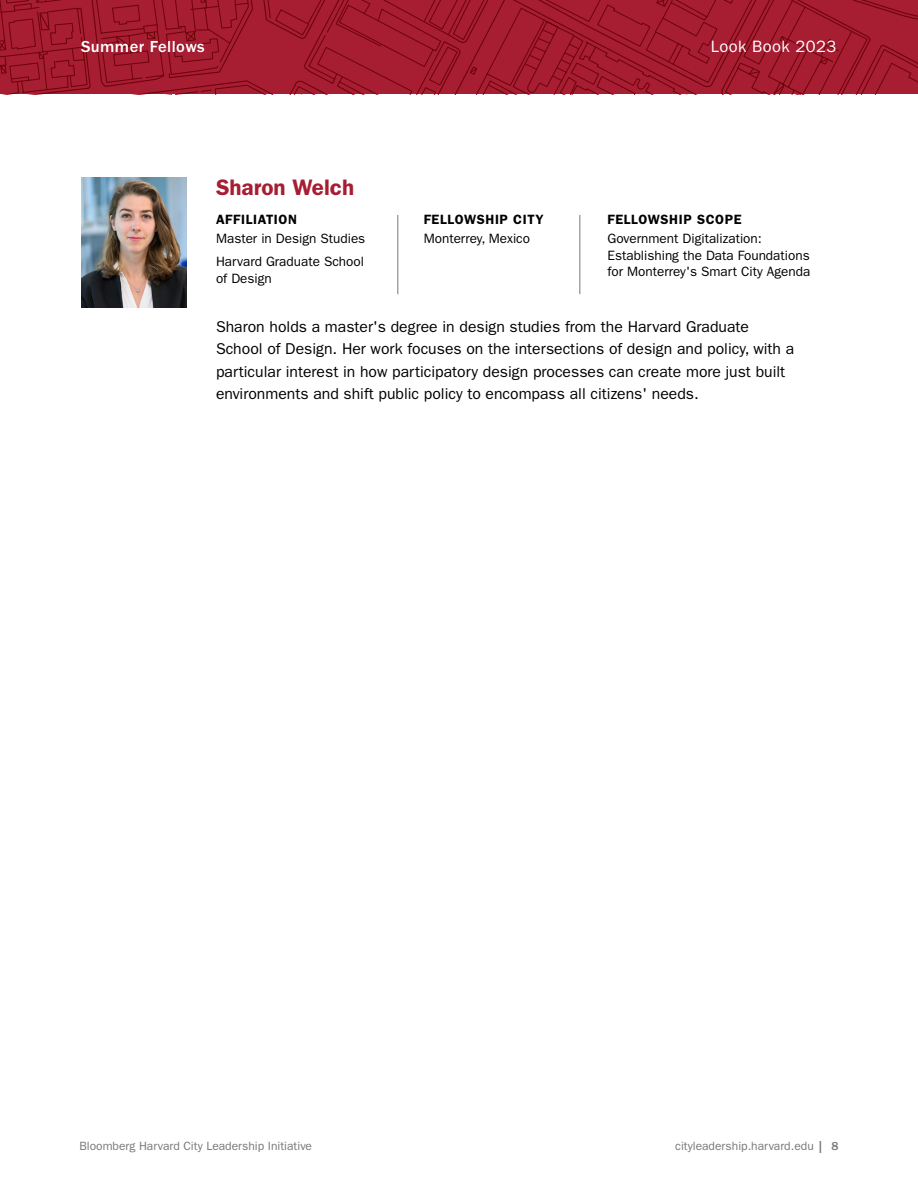
<style>
.page{position:relative;width:918px;height:1188px;background:#fff}
.page>*{position:absolute;margin:0;border:0;box-sizing:border-box;transform-origin:0 0}
.t1{font:600 22.5px "ITC Franklin Gothic Std";color:#a71d32}
.t2{font:500 16.5px "ITC Franklin Gothic Std";letter-spacing:.025em;color:#fff}
.t3{font:16.5px "ITC Franklin Gothic Std";letter-spacing:.025em;color:#fff}
.t4{font:15.75px/22.5px "ITC Franklin Gothic Std";color:#000}
.Experience{font:13.5px/16.5px "ITC Franklin Gothic Std";color:#000}
.Experience_Title{font:600 13.5px "ITC Franklin Gothic Std";letter-spacing:.045em;color:#000}
.t5{font:12px "ITC Franklin Gothic Std";color:#77787b}
.s1{font-weight:500}
</style>
<div class="page">
<svg style="left:0;top:0;width:918px;height:94px;background:#a01a2d"></svg>
<img style="left:81px;top:177px;width:106px;height:131px">
<hr style="left:397px;top:215px;width:1px;height:79px;background:#77787b">
<hr style="left:579px;top:215px;width:1px;height:79px;background:#77787b">
<p class="t2" style="left:81px;top:38px;width:125px">Summer Fellows</p>
<p class="t3" style="left:711px;top:37px;width:127px">Look Book 2023</p>
<h1 class="t1" style="left:216px;top:174px;width:140px">Sharon Welch</h1>
<p class="Experience_Title" style="left:216px;top:212px;width:83px">AFFILIATION</p>
<p class="Experience" style="left:216px;top:227px;width:151px;line-height:23.2px">Master in Design Studies<br>Harvard Graduate School</p>
<p class="Experience" style="left:216px;top:270px;width:57px">of Design</p>
<p class="Experience_Title" style="left:424px;top:212px;width:121px">FELLOWSHIP CITY</p>
<p class="Experience" style="left:424px;top:230px;width:108px">Monterrey, Mexico</p>
<p class="Experience_Title" style="left:608px;top:212px;width:136px">FELLOWSHIP SCOPE</p>
<p class="Experience" style="left:608px;top:230px;width:204px">Government Digitalization:<br>Establishing the Data Foundations for Monterrey's Smart City Agenda</p>
<p class="t4" style="left:216px;top:315px;width:580px">Sharon holds a master's degree in design studies from the Harvard Graduate School of Design. Her work focuses on the intersections of design and policy, with a particular interest in how participatory design processes can create more just built environments and shift public policy to encompass all citizens' needs.</p>
<p class="t5" style="left:80px;top:1139px;width:234px">Bloomberg Harvard City Leadership Initiative</p>
<p class="t5" style="left:675px;top:1139px;width:165px">cityleadership.harvard.edu <span class="s1">| 8</span></p>
</div>
